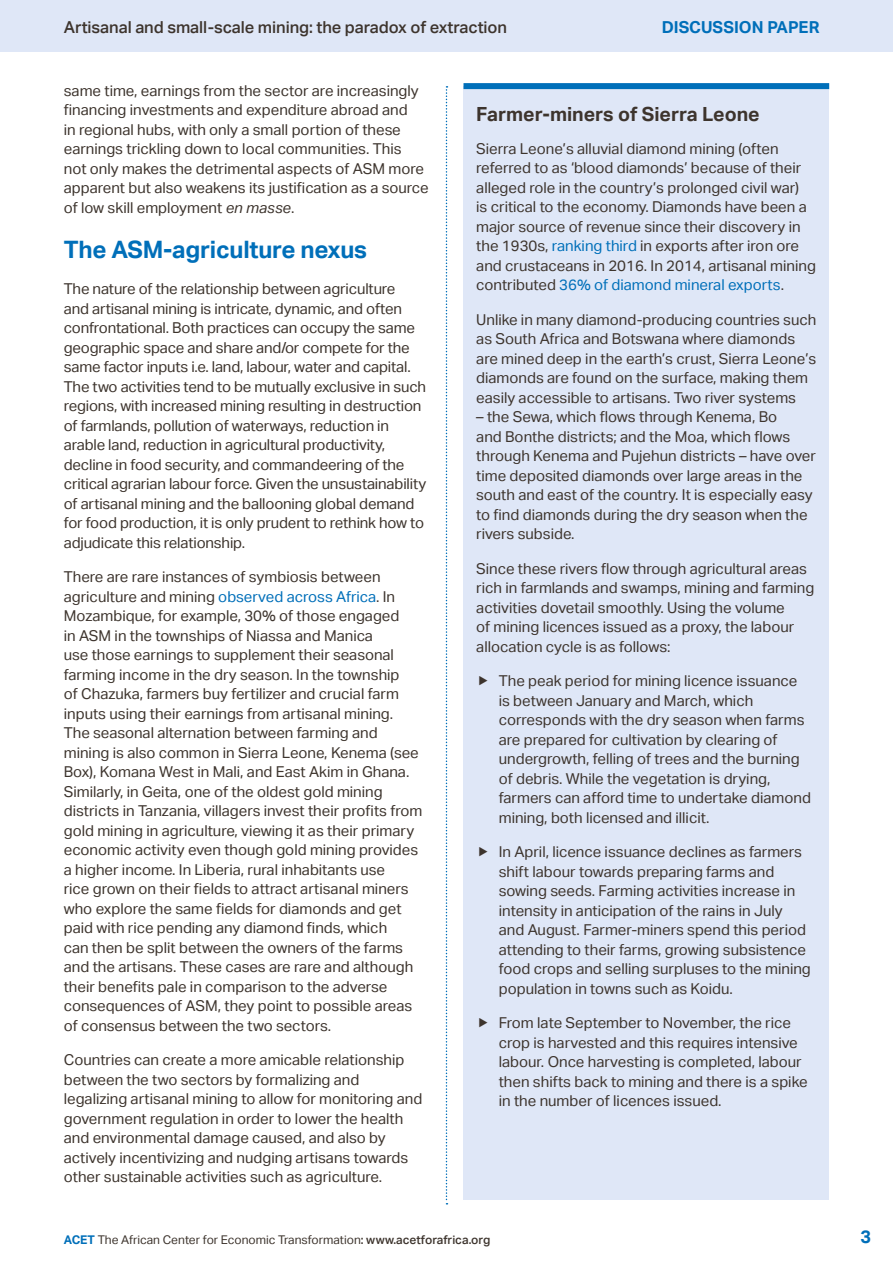
<style>
.page{position:relative;width:893px;height:1263px;background:#fff}
.page>*{position:absolute;margin:0;border:0;box-sizing:border-box;transform-origin:0 0}
.t1{font:700 24px "Aktiv Grotesk";letter-spacing:-.01em;color:#006fb9}
.t2{font:700 19.5px "Aktiv Grotesk";color:#3d342d}
.t3{font:700 18px "Aktiv Grotesk";color:#006fb9}
.t4{font:500 16.5px "Aktiv Grotesk";letter-spacing:-.005em;color:#3d342d}
.t5{font:700 16.5px "Aktiv Grotesk";color:#006fb9}
.t6{font:15px/19.5px "Aktiv Grotesk";color:#3d342d}
.t7{font:12px "Aktiv Grotesk";color:#3d342d}
.s1{font-style:italic}
.s2{color:#006fb9}
.s3{font-weight:700;color:#006fb9}
.s4{font-weight:500}
</style>
<div class="page">
<svg style="left:446px;top:86px;width:1px;height:1118px"></svg>
<div style="left:463px;top:86px;width:366px;height:1113px;background:#dfe7f7"></div>
<div style="left:463px;top:83px;width:366px;height:6px;background:#006fb9"></div>
<div style="left:0;top:0;width:893px;height:51px;background:#dfe7f7"></div>
<p class="t4" style="left:64px;top:18px;width:445px">Artisanal and small-scale mining: the paradox of extraction</p>
<p class="t5" style="left:662px;top:18px;width:159px">DISCUSSION PAPER</p>
<p class="t6" style="left:64px;top:81px;width:366px">same time, earnings from the sector are increasingly financing investments and expenditure abroad and<br>in regional hubs, with only a small portion of these earnings trickling down to local communities. This<br>not only makes the detrimental aspects of ASM more apparent but also weakens its justification as a source of low skill employment <span class="s1">en masse</span>.</p>
<h1 class="t1" style="left:64px;top:235px;width:305px">The ASM-agriculture nexus</h1>
<p class="t6" style="left:64px;top:279px;width:364px">The nature of the relationship between agriculture<br>and artisanal mining is intricate, dynamic, and often confrontational. Both practices can occupy the same geographic space and share and/or compete for the same factor inputs i.e. land, labour, water and capital.<br>The two activities tend to be mutually exclusive in such regions, with increased mining resulting in destruction of farmlands, pollution of waterways, reduction in arable land, reduction in agricultural productivity, decline in food security, and commandeering of the critical agrarian labour force. Given the unsustainability of artisanal mining and the ballooning global demand for food production, it is only prudent to rethink how to adjudicate this relationship.</p>
<p class="t6" style="left:64px;top:567px;width:360px">There are rare instances of symbiosis between agriculture and mining <span class="s2">observed across Africa</span>. In Mozambique, for example, 30% of those engaged<br>in ASM in the townships of Niassa and Manica<br>use those earnings to supplement their seasonal farming income in the dry season. In the township<br>of Chazuka, farmers buy fertilizer and crucial farm inputs using their earnings from artisanal mining.<br>The seasonal alternation between farming and mining is also common in Sierra Leone, Kenema (see Box), Komana West in Mali, and East Akim in Ghana.<br>Similarly, in Geita, one of the oldest gold mining districts in Tanzania, villagers invest their profits from gold mining in agriculture, viewing it as their primary economic activity even though gold mining provides a higher income. In Liberia, rural inhabitants use<br>rice grown on their fields to attract artisanal miners who explore the same fields for diamonds and get paid with rice pending any diamond finds, which<br>can then be split between the owners of the farms and the artisans. These cases are rare and although their benefits pale in comparison to the adverse consequences of ASM, they point to possible areas of consensus between the two sectors.</p>
<p class="t6" style="left:64px;top:1050px;width:360px">Countries can create a more amicable relationship between the two sectors by formalizing and legalizing artisanal mining to allow for monitoring and government regulation in order to lower the health and environmental damage caused, and also by actively incentivizing and nudging artisans towards other sustainable activities such as agriculture.</p>
<h2 class="t2" style="left:476px;top:103px;width:285px">Farmer-miners of Sierra Leone</h2>
<p class="t6" style="left:476px;top:139px;width:341px">Sierra Leone’s alluvial diamond mining (often referred to as ‘blood diamonds’ because of their alleged role in the country’s prolonged civil war)<br>is critical to the economy. Diamonds have been a major source of revenue since their discovery in the 1930s, <span class="s2">ranking third</span> in exports after iron ore and crustaceans in 2016. In 2014, artisanal mining contributed <span class="s2">36% of diamond mineral exports</span>.</p>
<p class="t6" style="left:476px;top:310px;width:342px">Unlike in many diamond-producing countries such as South Africa and Botswana where diamonds are mined deep in the earth’s crust, Sierra Leone’s diamonds are found on the surface, making them easily accessible to artisans. Two river systems</p>
<p class="t6" style="left:476px;top:407px;width:341px">– the Sewa, which flows through Kenema, Bo<br>and Bonthe districts; and the Moa, which flows through Kenema and Pujehun districts – have over time deposited diamonds over large areas in the south and east of the country. It is especially easy to find diamonds during the dry season when the rivers subside.</p>
<p class="t6" style="left:476px;top:559px;width:340px">Since these rivers flow through agricultural areas rich in farmlands and swamps, mining and farming activities dovetail smoothly. Using the volume<br>of mining licences issued as a proxy, the labour allocation cycle is as follows:</p>
<p class="t6" style="left:499px;top:671px;width:314px">The peak period for mining licence issuance is between January and March, which corresponds with the dry season when farms are prepared for cultivation by clearing of undergrowth, felling of trees and the burning of debris. While the vegetation is drying, farmers can afford time to undertake diamond mining, both licensed and illicit.</p>
<p class="t6" style="left:499px;top:842px;width:314px">In April, licence issuance declines as farmers shift labour towards preparing farms and sowing seeds. Farming activities increase in intensity in anticipation of the rains in July and August. Farmer-miners spend this period attending to their farms, growing subsistence food crops and selling surpluses to the mining population in towns such as Koidu.</p>
<p class="t6" style="left:499px;top:1013px;width:310px">From late September to November, the rice crop is harvested and this requires intensive labour. Once harvesting is completed, labour then shifts back to mining and there is a spike in the number of licences issued.</p>
<p class="t7" style="left:64px;top:1232px;width:428px"><span class="s3">ACET</span> The African Center for Economic Transformation<span class="s4">: www.acetforafrica.org</span></p>
<p class="t3" style="left:860px;top:1226px;width:12px">3</p>
</div>
